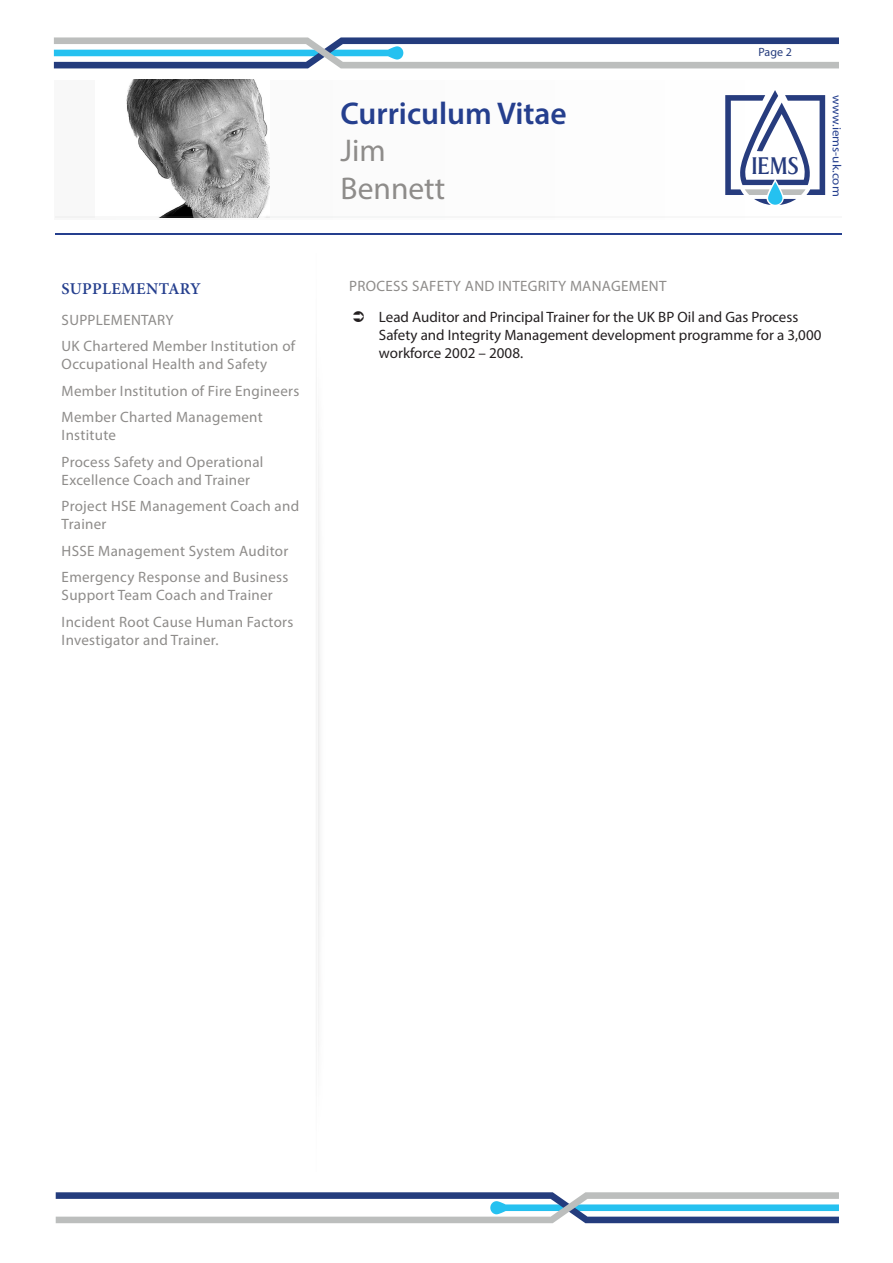
<style>
.page{position:relative;width:893px;height:1263px;background:#fff}
.page>*{position:absolute;margin:0;border:0;box-sizing:border-box;transform-origin:0 0}
.t1{font:600 31.5px "Myriad Pro";color:#253f8e}
.t2{font:31.5px/37.8px "Myriad Pro";color:#8e8c8a}
.t3{font:30.45px "Dragon Serial";color:#263b7d;scale:.93 1}
.TOC_Head{font:600 16.5px "Minion Pro";letter-spacing:.02em;color:#253f8e}
.Grey_Header{font:15px/18px "Myriad Pro";letter-spacing:.02em;color:#8e8c8a}
.t4{font:15px/18px "Myriad Pro";color:#231f20}
.t5{font:12px "Myriad Pro";color:#253f8e;scale:1.09 1}
.t6{font:12px "Myriad Pro";color:#253c7d}
</style>
<div class="page">
<svg style="left:54px;top:37px;width:785px;height:31px"></svg>
<svg style="left:56px;top:1192px;width:783px;height:31px"></svg>
<svg style="left:725px;top:90px;width:100px;height:115px"></svg>
<img style="left:126px;top:80px;width:143px;height:138px">
<hr style="left:55px;top:233px;width:787px;height:1px;background:#253f8e">
<hr style="left:55px;top:216px;width:787px;height:1px;background:#bcbebe">
<p class="TOC_Head" style="left:62px;top:277px;width:141px">SUPPLEMENTARY</p>
<p class="Grey_Header" style="left:62px;top:311px;width:113px">SUPPLEMENTARY</p>
<p class="Grey_Header" style="left:62px;top:337px;width:235px">UK Chartered Member Institution of<br>Occupational Health and Safety</p>
<p class="Grey_Header" style="left:62px;top:382px;width:239px">Member Institution of Fire Engineers</p>
<p class="Grey_Header" style="left:62px;top:408px;width:203px">Member Charted Management<br>Institute</p>
<p class="Grey_Header" style="left:62px;top:453px;width:203px">Process Safety and Operational<br>Excellence Coach and Trainer</p>
<p class="Grey_Header" style="left:62px;top:497px;width:239px">Project HSE Management Coach and<br>Trainer</p>
<p class="Grey_Header" style="left:62px;top:542px;width:228px">HSSE Management System Auditor</p>
<p class="Grey_Header" style="left:62px;top:568px;width:228px">Emergency Response and Business<br>Support Team Coach and Trainer</p>
<p class="Grey_Header" style="left:62px;top:613px;width:233px">Incident Root Cause Human Factors<br>Investigator and Trainer.</p>
<h1 class="t1" style="left:341px;top:93px;width:228px">Curriculum Vitae</h1>
<h1 class="t2" style="left:341px;top:131px;width:106px">Jim<br>Bennett</h1>
<p class="t6" style="left:758px;top:45px;width:35px">Page 2</p>
<h2 class="t3" style="left:751px;top:149px;width:52px">IEMS</h2>
<p class="t5" style="left:844px;top:95px;width:94px;rotate:90deg">www.iems-uk.com</p>
<p class="Grey_Header" style="left:349px;top:277px;width:319px">PROCESS SAFETY AND INTEGRITY MANAGEMENT</p>
<p class="t4" style="left:379px;top:307px;width:444px">Lead Auditor and Principal Trainer for the UK BP Oil and Gas Process<br>Safety and Integrity Management development programme for a 3,000 workforce 2002 – 2008.</p>
</div>
